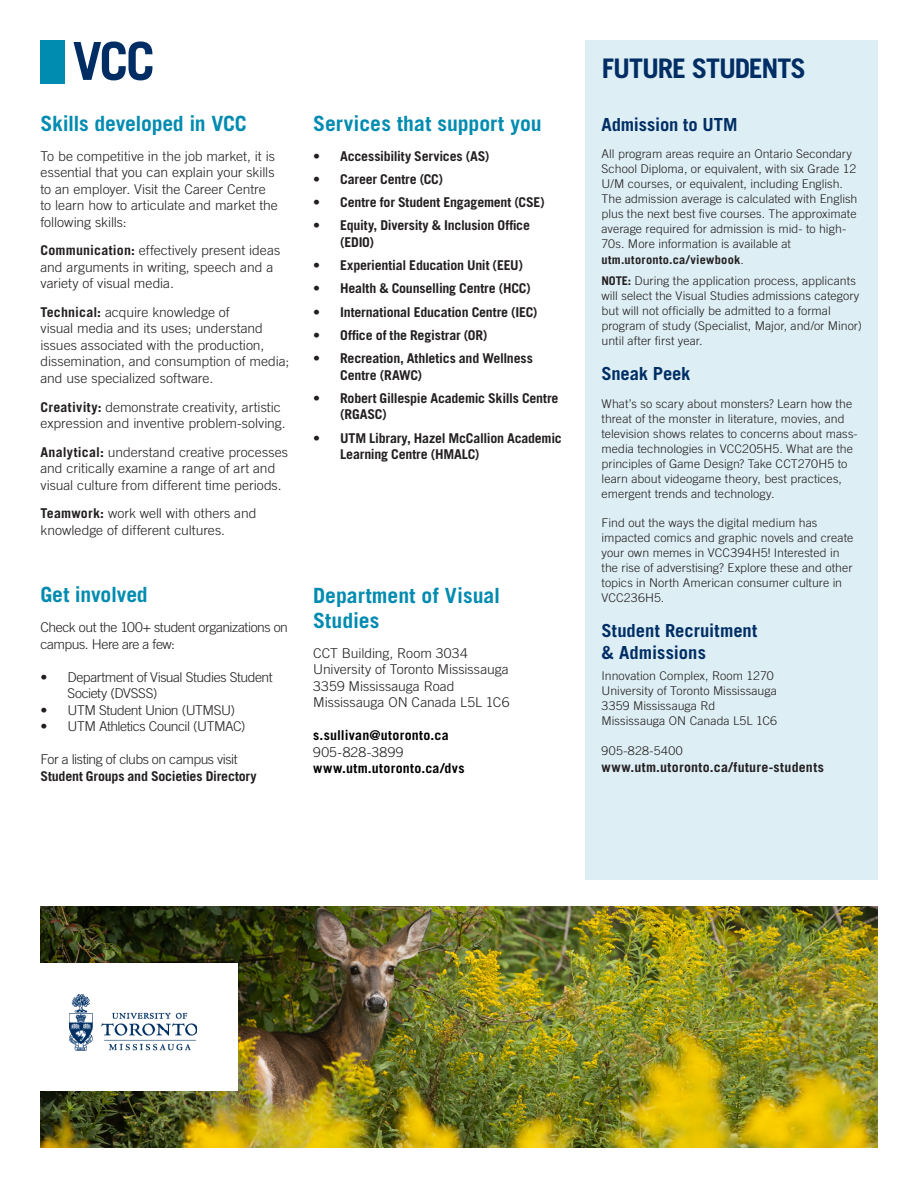
<style>
.page{position:relative;width:918px;height:1188px;background:#fff}
.page>*{position:absolute;margin:0;border:0;box-sizing:border-box;transform-origin:0 0}
.t1{font:700 52.5px "Trade Gothic LT Std";color:#002e64}
.t2{font:700 27px "Trade Gothic LT Std";letter-spacing:-.04em;color:#002e64}
.t3{font:700 21px/25.2px "Trade Gothic LT Std";letter-spacing:-.005em;color:#008bb0}
.t4{font:700 18px/21.6px "Trade Gothic LT Std";letter-spacing:-.005em;color:#002e64}
.t5{font:300 13.5px/16.5px "Trade Gothic LT Std";letter-spacing:-.005em;color:#231f20}
.t6{font:700 13.5px/16.5px "Trade Gothic LT Std";letter-spacing:-.015em;color:#231f20}
.t7{font:300 13.5px/16.5px "Trade Gothic LT Std";letter-spacing:-.035em;color:#231f20}
.t8{font:300 13.5px/16.5px "Trade Gothic LT Std";letter-spacing:-.03em;color:#231f20}
.t9{font:700 13.5px "Trade Gothic LT Std";letter-spacing:.025em;color:#000}
.t10{font:700 13.5px "Trade Gothic LT Std";letter-spacing:.025em;color:#231f20}
.t11{font:300 13.5px "Trade Gothic LT Std";letter-spacing:.025em;color:#231f20}
.t12{font:300 12px/15px "Trade Gothic LT Std";letter-spacing:.005em;color:#231f20}
.t13{font:300 12px "Trade Gothic LT Std";letter-spacing:.035em;color:#231f20}
.s1{font-weight:700}
.s2{font-weight:300}
</style>
<div class="page">
<div style="left:585px;top:40px;width:293px;height:840px;background:#ddeef5"></div>
<div style="left:40px;top:40px;width:25px;height:44px;background:#008bb0"></div>
<img style="left:40px;top:906px;width:838px;height:242px">
<div style="left:37px;top:963px;width:201px;height:128px;background:#fff"></div>
<img style="left:69px;top:995px;width:128px;height:56px">
<h1 class="t1" style="left:73px;top:29px;width:84px">VCC</h1>
<h3 class="t3" style="left:40px;top:110px;width:208px">Skills developed in VCC</h3>
<p class="t5" style="left:40px;top:147px;width:239px">To be competitive in the job market, it is essential that you can explain your skills to an employer. Visit the Career Centre to learn how to articulate and market the following skills:</p>
<p class="t5" style="left:40px;top:242px;width:241px"><span class="s1">Communication:</span> effectively present ideas and arguments in writing, speech and a variety of visual media.</p>
<p class="t5" style="left:40px;top:304px;width:250px"><span class="s1">Technical:</span> acquire knowledge of<br>visual media and its uses; understand issues associated with the production, dissemination, and consumption of media; and use specialized software.</p>
<p class="t5" style="left:40px;top:398px;width:247px"><span class="s1">Creativity:</span> demonstrate creativity, artistic expression and inventive problem-solving.</p>
<p class="t5" style="left:40px;top:444px;width:249px"><span class="s1">Analytical:</span> understand creative processes and critically examine a range of art and visual culture from different time periods.</p>
<p class="t5" style="left:40px;top:505px;width:217px"><span class="s1">Teamwork:</span> work well with others and knowledge of different cultures.</p>
<h3 class="t3" style="left:40px;top:582px;width:109px">Get involved</h3>
<p class="t7" style="left:40px;top:619px;width:249px">Check out the 100+ student organizations on campus. Here are a few:</p>
<p class="t8" style="left:68px;top:668px;width:207px;text-indent:-27px">• Department of Visual Studies Student<br>Society (DVSSS)</p>
<p class="t7" style="left:40px;top:701px;width:196px">• UTM Student Union (UTMSU)</p>
<p class="t7" style="left:40px;top:718px;width:206px">• UTM Athletics Council (UTMAC)</p>
<p class="t7" style="left:41px;top:751px;width:199px">For a listing of clubs on campus visit</p>
<p class="t6" style="left:41px;top:767px;width:218px">Student Groups and Societies Directory</p>
<h3 class="t3" style="left:313px;top:110px;width:230px">Services that support you</h3>
<p class="t6" style="left:313px;top:147px;width:178px"><span class="s2">•</span> Accessibility Services (AS)</p>
<p class="t6" style="left:313px;top:171px;width:131px"><span class="s2">•</span> Career Centre (CC)</p>
<p class="t6" style="left:313px;top:194px;width:233px"><span class="s2">•</span> Centre for Student Engagement (CSE)</p>
<p class="t6" style="left:340px;top:217px;width:191px;text-indent:-27px">• Equity, Diversity &amp; Inclusion Office (EDIO)</p>
<p class="t6" style="left:313px;top:257px;width:212px"><span class="s2">•</span> Experiential Education Unit (EEU)</p>
<p class="t6" style="left:313px;top:280px;width:219px"><span class="s2">•</span> Health &amp; Counselling Centre (HCC)</p>
<p class="t6" style="left:313px;top:303px;width:226px"><span class="s2">•</span> International Education Centre (IEC)</p>
<p class="t6" style="left:313px;top:327px;width:176px"><span class="s2">•</span> Office of the Registrar (OR)</p>
<p class="t6" style="left:340px;top:350px;width:194px;text-indent:-27px"><span class="s2">•</span> Recreation, Athletics and Wellness<br>Centre (RAWC)</p>
<p class="t6" style="left:340px;top:390px;width:220px;text-indent:-27px"><span class="s2">•</span> Robert Gillespie Academic Skills Centre (RGASC)</p>
<p class="t6" style="left:340px;top:429px;width:223px;text-indent:-27px"><span class="s2">•</span> UTM Library, Hazel McCallion Academic<br>Learning Centre (HMALC)</p>
<h3 class="t3" style="left:313px;top:582px;width:188px">Department of Visual<br>Studies</h3>
<p class="t5" style="left:313px;top:645px;width:198px">CCT Building, Room 3034<br>University of Toronto Mississauga<br>3359 Mississauga Road<br>Mississauga ON Canada L5L 1C6</p>
<p class="t9" style="left:313px;top:727px;width:137px">s.sullivan@utoronto.ca</p>
<p class="t11" style="left:313px;top:744px;width:92px">905-828-3899</p>
<p class="t9" style="left:313px;top:760px;width:153px">www.utm.utoronto.ca/dvs</p>
<h2 class="t2" style="left:602px;top:52px;width:205px">FUTURE STUDENTS</h2>
<h3 class="t4" style="left:602px;top:113px;width:137px">Admission to UTM</h3>
<p class="t12" style="left:602px;top:146px;width:257px">All program areas require an Ontario Secondary School Diploma, or equivalent, with six Grade 12<br>U/M courses, or equivalent, including English.<br>The admission average is calculated with English plus the next best five courses. The approximate average required for admission is mid- to high-70s. More information is available at</p>
<p class="t12" style="left:602px;top:250px;width:256px;line-height:20.4px"><span class="s1">utm.utoronto.ca/viewbook</span>.<br><span class="s1">NOTE:</span> During the application process, applicants</p>
<p class="t12" style="left:602px;top:288px;width:262px">will select the Visual Studies admissions category but will not officially be admitted to a formal program of study (Specialist, Major, and/or Minor) until after first year.</p>
<h3 class="t4" style="left:602px;top:362px;width:90px">Sneak Peek</h3>
<p class="t12" style="left:602px;top:396px;width:258px">What’s so scary about monsters? Learn how the threat of the monster in literature, movies, and television shows relates to concerns about mass&shy;media technologies in VCC205H5. What are the principles of Game Design? Take CCT270H5 to learn about videogame theory, best practices, emergent trends and technology.</p>
<p class="t12" style="left:602px;top:515px;width:253px">Find out the ways the digital medium has impacted comics and graphic novels and create your own memes in VCC394H5! Interested in the rise of adverstising? Explore these and other topics in North American consumer culture in VCC236H5.</p>
<h3 class="t4" style="left:602px;top:619px;width:157px">Student Recruitment &amp; Admissions</h3>
<p class="t12" style="left:602px;top:668px;width:177px">Innovation Complex, Room 1270<br>University of Toronto Mississauga<br>3359 Mississauga Rd<br>Mississauga ON Canada L5L 1C6</p>
<p class="t13" style="left:602px;top:744px;width:83px">905-828-5400</p>
<p class="t10" style="left:602px;top:759px;width:224px">www.utm.utoronto.ca/future-students</p>
</div>
